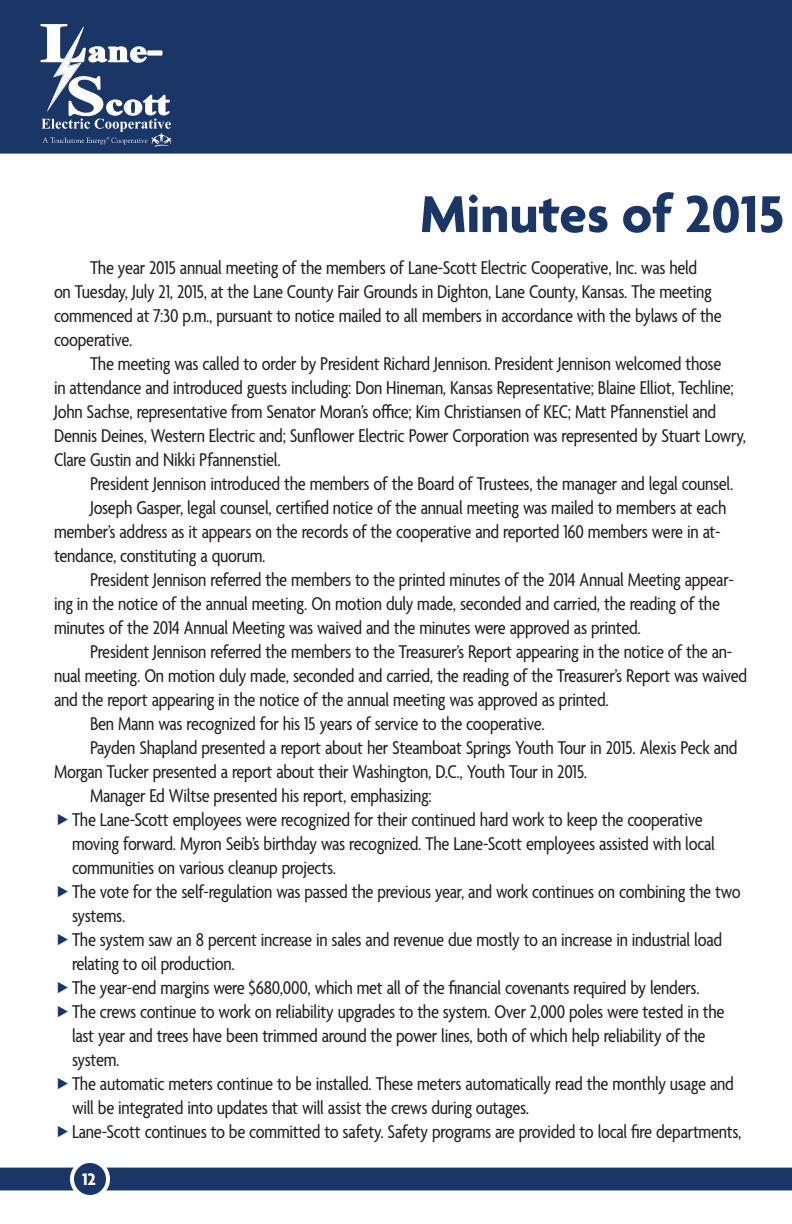
<style>
.page{position:relative;width:792px;height:1224px;background:#fff}
.page>*{position:absolute;margin:0;border:0;box-sizing:border-box;transform-origin:0 0}
.t1{font:700 56px "Agenda";color:#193667}
.t2{font:condensed 20px/24px "Agenda";letter-spacing:-.015em;color:#231f20}
.t3{font:700 18px "Agenda";color:#fff}
</style>
<div class="page">
<div style="left:0;top:1168px;width:792px;height:22px;background:#193667"></div>
<div style="left:0;top:0;width:792px;height:154px;background:#193667"></div>
<div style="left:72px;top:1161px;width:36px;height:36px;background:#193667;border-radius:50%"></div>
<div style="left:70px;top:1159px;width:40px;height:40px;border:4px solid #fff;border-radius:50%"></div>
<svg style="left:40px;top:24px;width:131px;height:123px"></svg>
<h1 class="t1" style="left:420px;top:184px;width:366px">Minutes of 2015</h1>
<p class="t2" style="left:54px;top:256px;width:669px;text-indent:36px">The year 2015 annual meeting of the members of Lane-Scott Electric Cooperative, Inc. was held<br>on Tuesday, July 21, 2015, at the Lane County Fair Grounds in Dighton, Lane County, Kansas. The meeting commenced at 7:30 p.m., pursuant to notice mailed to all members in accordance with the bylaws of the cooperative.</p>
<p class="t2" style="left:54px;top:352px;width:694px;text-indent:36px">The meeting was called to order by President Richard Jennison. President Jennison welcomed those<br>in attendance and introduced guests including: Don Hineman, Kansas Representative; Blaine Elliot, Techline; John Sachse, representative from Senator Moran’s office; Kim Christiansen of KEC; Matt Pfannenstiel and Dennis Deines, Western Electric and; Sunflower Electric Power Corporation was represented by Stuart Lowry, Clare Gustin and Nikki Pfannenstiel.</p>
<p class="t2" style="left:90px;top:472px;width:645px">President Jennison introduced the members of the Board of Trustees, the manager and legal counsel.</p>
<p class="t2" style="left:90px;top:496px;width:638px">Joseph Gasper, legal counsel, certified notice of the annual meeting was mailed to members at each</p>
<p class="t2" style="left:54px;top:520px;width:668px">member’s address as it appears on the records of the cooperative and reported 160 members were in at-</p>
<p class="t2" style="left:54px;top:544px;width:213px">tendance, constituting a quorum.</p>
<p class="t2" style="left:90px;top:568px;width:645px">President Jennison referred the members to the printed minutes of the 2014 Annual Meeting appear-</p>
<p class="t2" style="left:54px;top:592px;width:668px">ing in the notice of the annual meeting. On motion duly made, seconded and carried, the reading of the</p>
<p class="t2" style="left:54px;top:616px;width:588px">minutes of the 2014 Annual Meeting was waived and the minutes were approved as printed.</p>
<p class="t2" style="left:90px;top:640px;width:644px">President Jennison referred the members to the Treasurer’s Report appearing in the notice of the an-</p>
<p class="t2" style="left:54px;top:664px;width:695px">nual meeting. On motion duly made, seconded and carried, the reading of the Treasurer’s Report was waived</p>
<p class="t2" style="left:54px;top:688px;width:556px">and the report appearing in the notice of the annual meeting was approved as printed.</p>
<p class="t2" style="left:90px;top:712px;width:456px">Ben Mann was recognized for his 15 years of service to the cooperative.</p>
<p class="t2" style="left:90px;top:736px;width:649px">Payden Shapland presented a report about her Steamboat Springs Youth Tour in 2015. Alexis Peck and</p>
<p class="t2" style="left:54px;top:760px;width:535px">Morgan Tucker presented a report about their Washington, D.C., Youth Tour in 2015.</p>
<p class="t2" style="left:90px;top:784px;width:343px">Manager Ed Wiltse presented his report, emphasizing:</p>
<p class="t2" style="left:72px;top:808px;width:632px">The Lane-Scott employees were recognized for their continued hard work to keep the cooperative</p>
<p class="t2" style="left:72px;top:832px;width:644px">moving forward. Myron Seib’s birthday was recognized. The Lane-Scott employees assisted with local</p>
<p class="t2" style="left:72px;top:856px;width:266px">communities on various cleanup projects.</p>
<p class="t2" style="left:72px;top:880px;width:670px">The vote for the self-regulation was passed the previous year, and work continues on combining the two</p>
<p class="t2" style="left:72px;top:904px;width:55px">systems.</p>
<p class="t2" style="left:72px;top:928px;width:652px">The system saw an 8 percent increase in sales and revenue due mostly to an increase in industrial load</p>
<p class="t2" style="left:72px;top:952px;width:164px">relating to oil production.</p>
<p class="t2" style="left:72px;top:976px;width:629px">The year-end margins were $680,000, which met all of the financial covenants required by lenders.</p>
<p class="t2" style="left:72px;top:1000px;width:654px">The crews continue to work on reliability upgrades to the system. Over 2,000 poles were tested in the</p>
<p class="t2" style="left:72px;top:1024px;width:635px">last year and trees have been trimmed around the power lines, both of which help reliability of the</p>
<p class="t2" style="left:72px;top:1048px;width:49px">system.</p>
<p class="t2" style="left:72px;top:1072px;width:663px">The automatic meters continue to be installed. These meters automatically read the monthly usage and</p>
<p class="t2" style="left:72px;top:1096px;width:459px">will be integrated into updates that will assist the crews during outages.</p>
<p class="t2" style="left:72px;top:1120px;width:671px">Lane-Scott continues to be committed to safety. Safety programs are provided to local fire departments,</p>
<p class="t3" style="left:82px;top:1170px;width:16px">12</p>
</div>
